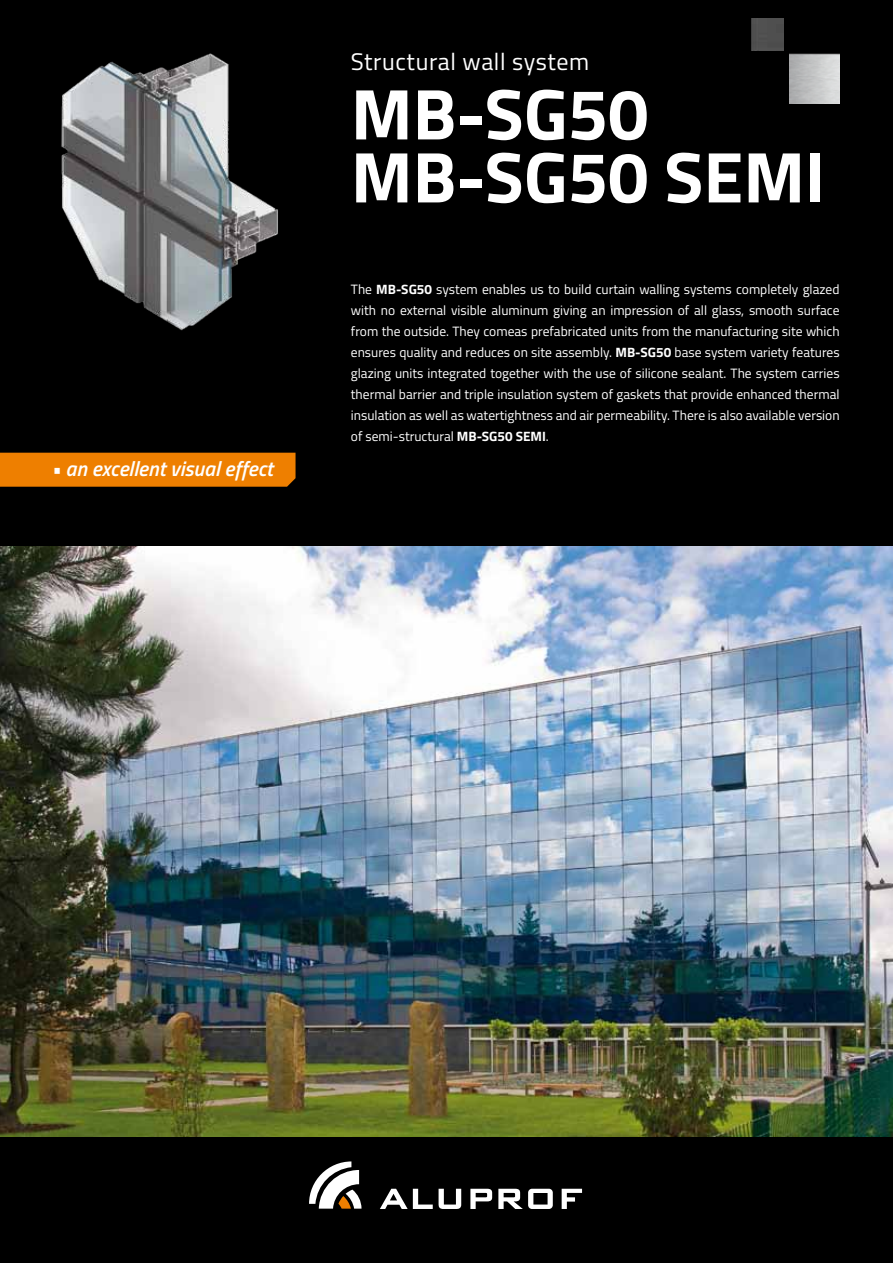
<style>
.page{position:relative;width:893px;height:1263px;background:#000}
.page>*{position:absolute;margin:0;border:0;box-sizing:border-box;transform-origin:0 0}
.t1{font:700 72px/63px "Titillium";color:#fff}
.t2{font:24px "Titillium";letter-spacing:.025em;color:#fff}
.t3{font:italic 600 21px "Titillium";color:#fff}
.t4{font:13.5px/21px "Titillium";color:#fff;text-align:justify}
.s1{font-weight:700}
</style>
<div class="page">
<img style="left:61px;top:53px;width:217px;height:278px">
<img style="left:0;top:547px;width:893px;height:589px">
<svg style="left:309px;top:1161px;width:52px;height:47px"></svg>
<svg style="left:439px;top:1189px;width:22px;height:20px"></svg>
<svg style="left:380px;top:1189px;width:53px;height:20px"></svg>
<svg style="left:470px;top:1189px;width:22px;height:20px"></svg>
<svg style="left:498px;top:1189px;width:55px;height:20px"></svg>
<svg style="left:562px;top:1189px;width:20px;height:20px"></svg>
<div style="left:0;top:453px;width:296px;height:34px;background:#ee7f00"></div>
<img style="left:752px;top:19px;width:31px;height:31px">
<img style="left:789px;top:54px;width:51px;height:50px">
<h3 class="t3" style="left:51px;top:453px;width:223px">• an excellent visual effect</h3>
<h2 class="t2" style="left:351px;top:44px;width:240px">Structural wall system</h2>
<h1 class="t1" style="left:351px;top:79px;width:476px">MB-SG50<br>MB-SG50 SEMI</h1>
<p class="t4" style="left:351px;top:278px;width:490px">The <span class="s1">MB-SG50</span> system enables us to build curtain walling systems completely glazed with no external visible aluminum giving an impression of all glass, smooth surface from the outside. They comeas prefabricated units from the manufacturing site which ensures quality and reduces on site assembly. <span class="s1">MB-SG50</span> base system variety features glazing units integrated together with the use of silicone sealant. The system carries thermal barrier and triple insulation system of gaskets that provide enhanced thermal insulation as well as watertightness and air permeability. There is also available version of semi-structural <span class="s1">MB-SG50 SEMI</span>.</p>
</div>
